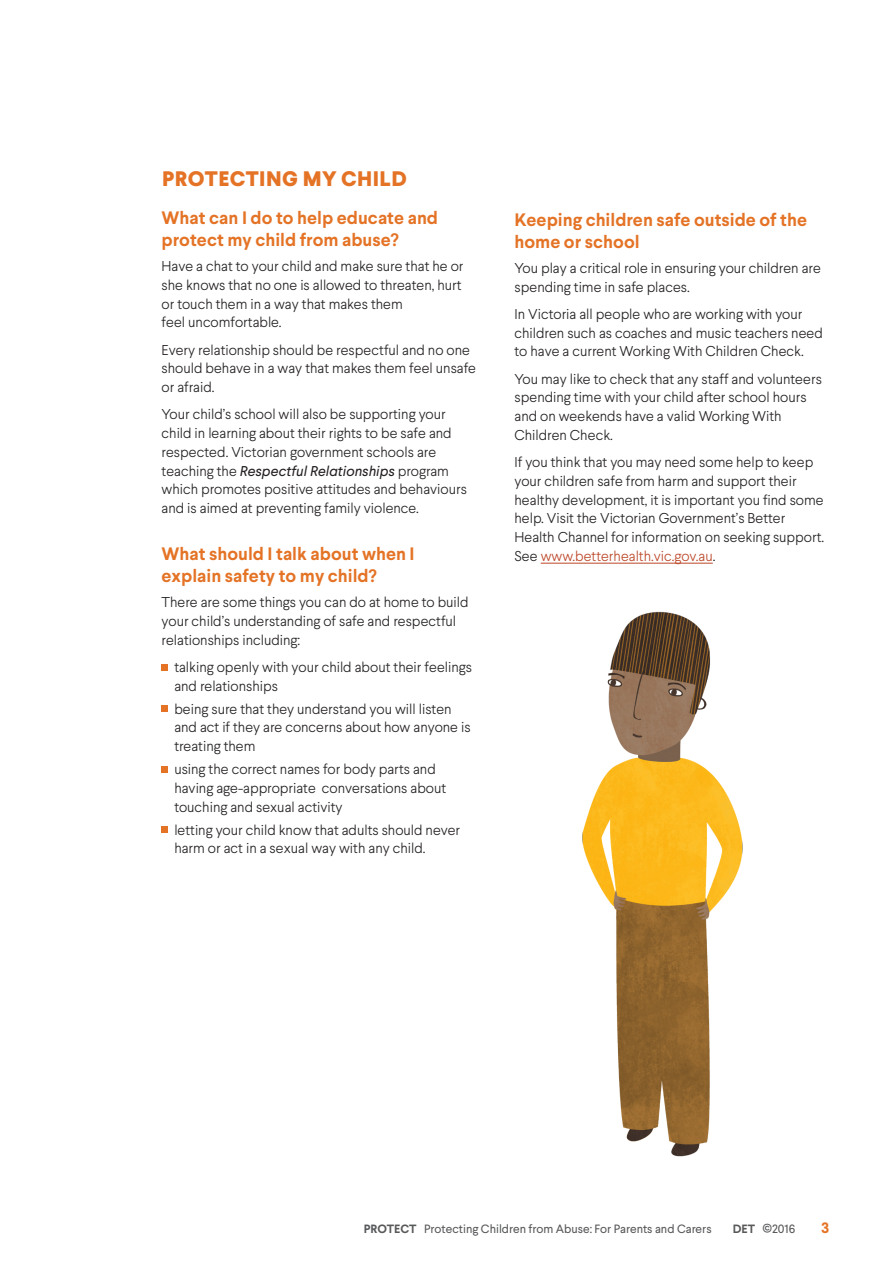
<style>
.page{position:relative;width:893px;height:1263px;background:#fff}
.page>*{position:absolute;margin:0;border:0;box-sizing:border-box;transform-origin:0 0}
.SubheadCAPS_2mm{font:800 21px "Larsseit";letter-spacing:.02em;color:#e47326}
.Subhead_1_5mm{font:700 18px/21.6px "Larsseit";color:#e47326}
.t1{font:700 15px "Larsseit";color:#e47326}
.Body_2mm{font:300 14.25px/18.8px "Larsseit";color:#231f20}
.Body_4mm{font:300 14.25px/18.8px "Larsseit";color:#231f20}
.dot_point{font:300 14.25px/18.8px "Larsseit";color:#231f20}
.dotpoint_last{font:300 14.25px/18.8px "Larsseit";color:#231f20}
.t2{font:12px "Larsseit";color:#57585a}
.s1{font-weight:400;font-style:italic}
.s2{color:#bc4627}
.s3{font-weight:700}
.s4{font-size:16.5px}
</style>
<div class="page">
<img style="left:582px;top:611px;width:161px;height:546px">
<svg style="left:162px;top:664px;width:6px;height:6px"></svg>
<svg style="left:162px;top:706px;width:6px;height:6px"></svg>
<div style="left:162px;top:766px;width:6px;height:7px;background:#e47326"></div>
<svg style="left:162px;top:827px;width:6px;height:6px"></svg>
<hr style="left:541px;top:563px;width:172px;height:1px;background:#bc4627">
<p class="SubheadCAPS_2mm" style="left:162px;top:165px;width:246px">PROTECTING MY CHILD</p>
<p class="Subhead_1_5mm" style="left:162px;top:207px;width:278px">What can I do to help educate and protect my child from abuse?</p>
<p class="Body_2mm" style="left:162px;top:257px;width:303px">Have a chat to your child and make sure that he or she knows that no one is allowed to threaten, hurt or touch them in a way that makes them<br>feel uncomfortable.</p>
<p class="Body_2mm" style="left:162px;top:340px;width:316px">Every relationship should be respectful and no one should behave in a way that makes them feel unsafe or afraid.</p>
<p class="Body_4mm" style="left:162px;top:405px;width:307px">Your child’s school will also be supporting your child in learning about their rights to be safe and respected. Victorian government schools are teaching the <span class="s1">Respectful Relationships</span> program which promotes positive attitudes and behaviours and is aimed at preventing family violence.</p>
<p class="Subhead_1_5mm" style="left:162px;top:543px;width:255px">What should I talk about when I explain safety to my child?</p>
<p class="Body_2mm" style="left:162px;top:593px;width:308px">There are some things you can do at home to build your child’s understanding of safe and respectful relationships including:</p>
<p class="dot_point" style="left:174px;top:657px;width:299px">talking openly with your child about their feelings and relationships</p>
<p class="dot_point" style="left:174px;top:699px;width:298px">being sure that they understand you will listen and act if they are concerns about how anyone is treating them</p>
<p class="dot_point" style="left:174px;top:760px;width:273px">using the correct names for body parts and having age-appropriate conversations about touching and sexual activity</p>
<p class="dotpoint_last" style="left:174px;top:820px;width:287px">letting your child know that adults should never harm or act in a sexual way with any child.</p>
<p class="Subhead_1_5mm" style="left:514px;top:209px;width:294px">Keeping children safe outside of the home or school</p>
<p class="Body_2mm" style="left:514px;top:258px;width:308px">You play a critical role in ensuring your children are spending time in safe places.</p>
<p class="Body_2mm" style="left:514px;top:304px;width:310px">In Victoria all people who are working with your children such as coaches and music teachers need to have a current Working With Children Check.</p>
<p class="Body_2mm" style="left:514px;top:369px;width:309px">You may like to check that any staff and volunteers spending time with your child after school hours and on weekends have a valid Working With Children Check.</p>
<p class="Body_4mm" style="left:514px;top:453px;width:311px">If you think that you may need some help to keep your children safe from harm and support their healthy development, it is important you find some help. Visit the Victorian Government’s Better Health Channel for information on seeking support.<br>See <span class="s2">www.betterhealth.vic.gov.au</span>.</p>
<p class="t2" style="left:364px;top:1221px;width:349px"><span class="s3">PROTECT</span> Protecting Children from Abuse: For Parents and Carers</p>
<p class="t2" style="left:733px;top:1221px;width:64px"><span class="s3">DET</span> <span class="s4">©</span>2016</p>
<p class="t1" style="left:821px;top:1218px;width:10px">3</p>
</div>
